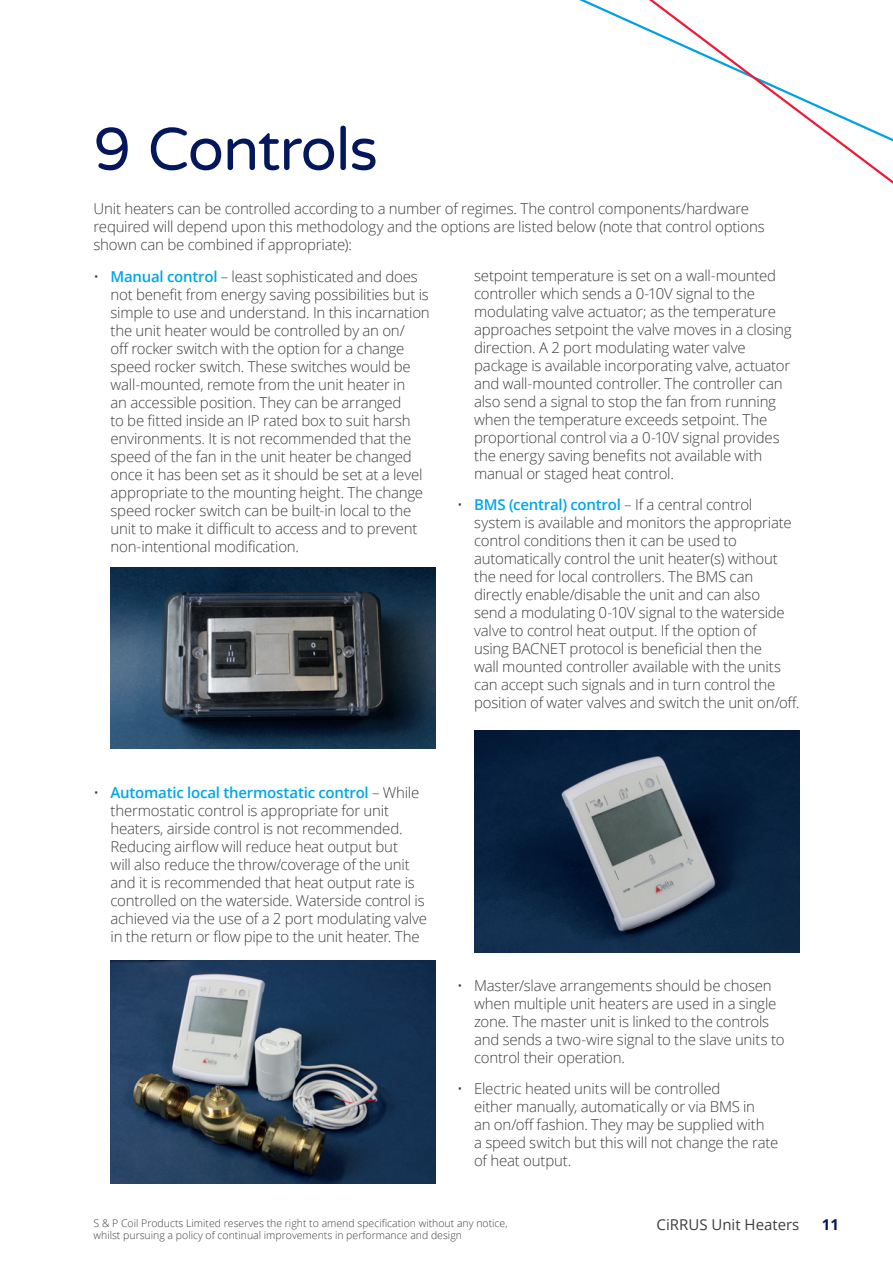
<style>
.page{position:relative;width:893px;height:1263px;background:#fff}
.page>*{position:absolute;margin:0;border:0;box-sizing:border-box;transform-origin:0 0}
.t1{font:60px "Varela Round";letter-spacing:-.02em;color:#04175c}
.t2{font:300 15px/18px "Open Sans";letter-spacing:-.015em;color:#3e3e3f}
.t3{font:15px "Open Sans";color:#3e3e3f}
.t4{font:700 15px "Open Sans";color:#04175c}
.t5{font:300 10.5px "Open Sans";color:#3e3e3f}
.s1{font-weight:600;color:#00a7e5}
</style>
<div class="page">
<svg style="left:579px;top:0;width:314px;height:184px"></svg>
<img style="left:111px;top:568px;width:325px;height:180px">
<img style="left:111px;top:961px;width:325px;height:222px">
<img style="left:474px;top:730px;width:325px;height:222px">
<h1 class="t1" style="left:94px;top:108px;width:286px">9 Controls</h1>
<p class="t2" style="left:94px;top:199px;width:673px">Unit heaters can be controlled according to a number of regimes. The control components/hardware required will depend upon this methodology and the options are listed below (note that control options shown can be combined if appropriate):</p>
<p class="t2" style="left:111px;top:267px;width:321px;text-indent:-17px">• <span class="s1">Manual control</span> – least sophisticated and does not benefit from energy saving possibilities but is simple to use and understand. In this incarnation the unit heater would be controlled by an on/<br>off rocker switch with the option for a change speed rocker switch. These switches would be wall-mounted, remote from the unit heater in<br>an accessible position. They can be arranged<br>to be fitted inside an IP rated box to suit harsh environments. It is not recommended that the speed of the fan in the unit heater be changed once it has been set as it should be set at a level appropriate to the mounting height. The change speed rocker switch can be built-in local to the unit to make it difficult to access and to prevent non-intentional modification.</p>
<p class="t2" style="left:474px;top:266px;width:319px">setpoint temperature is set on a wall-mounted controller which sends a 0-10V signal to the modulating valve actuator; as the temperature approaches setpoint the valve moves in a closing direction. A 2 port modulating water valve package is available incorporating valve, actuator and wall-mounted controller. The controller can also send a signal to stop the fan from running when the temperature exceeds setpoint. The proportional control via a 0-10V signal provides the energy saving benefits not available with manual or staged heat control.</p>
<p class="t2" style="left:474px;top:495px;width:327px;text-indent:-17px">• <span class="s1">BMS (central) control</span> – If a central control system is available and monitors the appropriate control conditions then it can be used to automatically control the unit heater(s) without the need for local controllers. The BMS can directly enable/disable the unit and can also<br>send a modulating 0-10V signal to the waterside valve to control heat output. If the option of<br>using BACNET protocol is beneficial then the<br>wall mounted controller available with the units can accept such signals and in turn control the position of water valves and switch the unit on/off.</p>
<p class="t2" style="left:111px;top:783px;width:318px;text-indent:-17px">• <span class="s1">Automatic local thermostatic control</span> – While thermostatic control is appropriate for unit heaters, airside control is not recommended.<br>Reducing airflow will reduce heat output but<br>will also reduce the throw/coverage of the unit and it is recommended that heat output rate is controlled on the waterside. Waterside control is achieved via the use of a 2 port modulating valve in the return or flow pipe to the unit heater. The</p>
<p class="t2" style="left:474px;top:976px;width:312px;text-indent:-17px">• Master/slave arrangements should be chosen when multiple unit heaters are used in a single zone. The master unit is linked to the controls and sends a two-wire signal to the slave units to control their operation.</p>
<p class="t2" style="left:474px;top:1079px;width:306px;text-indent:-17px">• Electric heated units will be controlled<br>either manually, automatically or via BMS in<br>an on/off fashion. They may be supplied with<br>a speed switch but this will not change the rate of heat output.</p>
<p class="t5" style="left:94px;top:1215px;width:416px">S &amp; P Coil Products Limited reserves the right to amend specification without any notice,</p>
<p class="t3" style="left:657px;top:1214px;width:144px">CiRRUS Unit Heaters</p>
<p class="t4" style="left:822px;top:1214px;width:19px">11</p>
<p class="t5" style="left:94px;top:1228px;width:370px">whilst pursuing a policy of continual improvements in performance and design</p>
</div>
